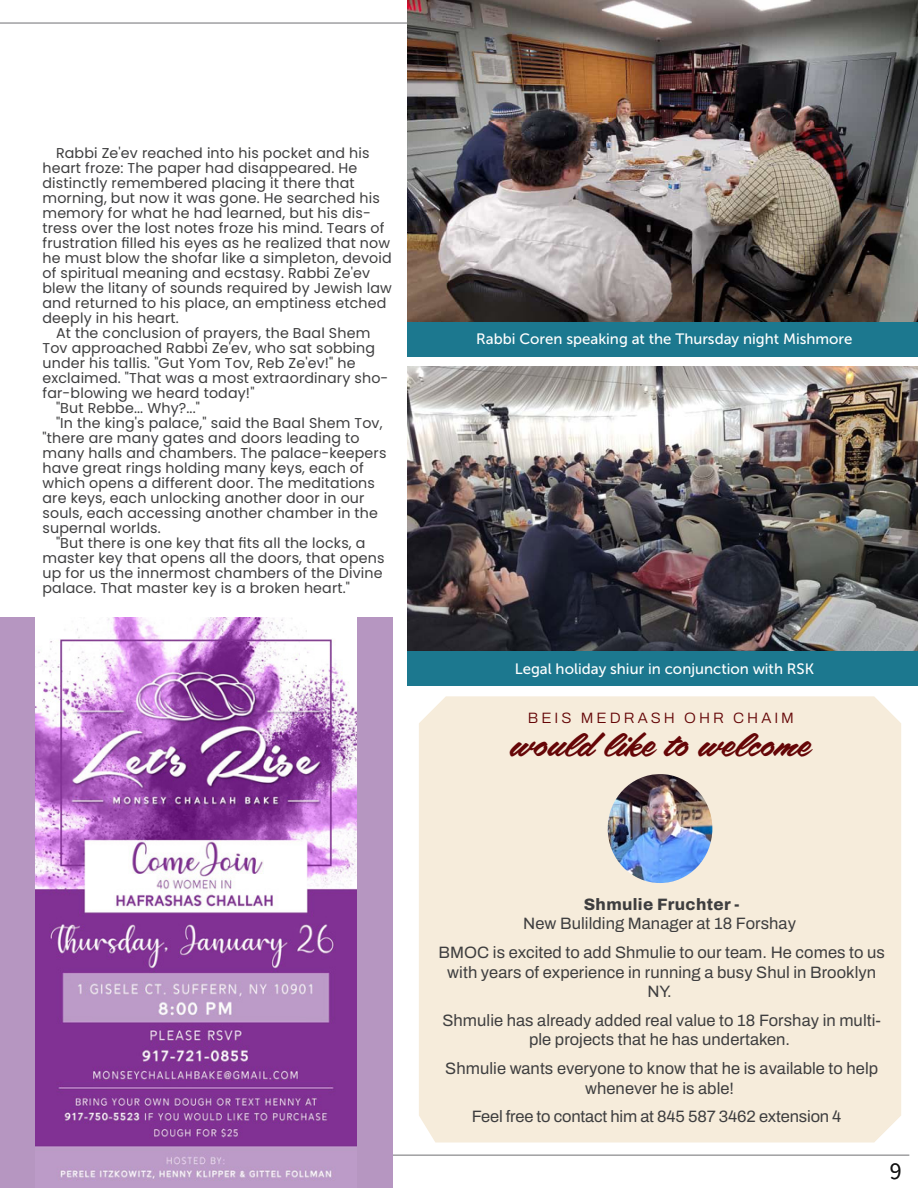
<style>
.page{position:relative;width:918px;height:1188px;background:#fff}
.page>*{position:absolute;margin:0;border:0;box-sizing:border-box;transform-origin:0 0}
.Adobe_Hebrew{font:31.5px "Filmotype La Salle";letter-spacing:.005em;color:#650607}
.t1{font:24px "Assistant";color:#000}
.Adobe_Hebrew-2{font:600 16.5px/19.8px "Archivo";letter-spacing:.005em;color:#3e3e3f;text-align:center}
.t2{font:15px "Museo Sans 500";color:#fff}
.Adobe_Hebrew-3{font:600 15px "Archivo";letter-spacing:.2em;color:#650607}
.Adobe_Hebrew-4{font:14.25px/15px "Poppins";letter-spacing:.01em;color:#3e3e3f}
</style>
<div class="page">
<hr style="left:59px;top:1155px;width:850px;height:1px;background:#6f7073">
<hr style="left:0;top:23px;width:425px;height:1px;background:#6f7073">
<div style="left:407px;top:321px;width:511px;height:36px;background:#1c788f"></div>
<div style="left:407px;top:650px;width:511px;height:36px;background:#1c788f"></div>
<img style="left:407px;top:367px;width:511px;height:283px">
<img style="left:408px;top:0;width:510px;height:321px">
<div style="left:0;top:618px;width:392px;height:570px;background:#b696c1"></div>
<img style="left:36px;top:618px;width:320px;height:563px">
<div style="left:419px;top:696px;width:482px;height:447px;background:#f6ecdb"></div>
<img style="left:608px;top:774px;width:104px;height:109px">
<p class="Adobe_Hebrew-4" style="left:43px;top:145px;width:351px;text-indent:14px">Rabbi Ze'ev reached into his pocket and his heart froze: The paper had disappeared. He distinctly remembered placing it there that morning, but now it was gone. He searched his memory for what he had learned, but his dis&shy;tress over the lost notes froze his mind. Tears of frustration filled his eyes as he realized that now he must blow the shofar like a simpleton, devoid of spiritual meaning and ecstasy. Rabbi Ze'ev blew the litany of sounds required by Jewish law and returned to his place, an emptiness etched deeply in his heart.</p>
<p class="Adobe_Hebrew-4" style="left:43px;top:325px;width:347px;text-indent:13px">At the conclusion of prayers, the Baal Shem Tov approached Rabbi Ze'ev, who sat sobbing under his tallis. "Gut Yom Tov, Reb Ze'ev!" he exclaimed. "That was a most extraordinary sho&shy;far-blowing we heard today!"</p>
<p class="Adobe_Hebrew-4" style="left:56px;top:400px;width:146px">"But Rebbe... Why?..."</p>
<p class="Adobe_Hebrew-4" style="left:43px;top:415px;width:345px;text-indent:13px">"In the king's palace," said the Baal Shem Tov, "there are many gates and doors leading to many halls and chambers. The palace-keepers have great rings holding many keys, each of which opens a different door. The meditations are keys, each unlocking another door in our souls, each accessing another chamber in the supernal worlds.</p>
<p class="Adobe_Hebrew-4" style="left:43px;top:535px;width:344px;text-indent:13px">"But there is one key that fits all the locks, a master key that opens all the doors, that opens up for us the innermost chambers of the Divine palace. That master key is a broken heart."</p>
<p class="t2" style="left:476px;top:331px;width:378px">Rabbi Coren speaking at the Thursday night Mishmore</p>
<p class="t2" style="left:515px;top:660px;width:301px">Legal holiday shiur in conjunction with RSK</p>
<p class="Adobe_Hebrew-3" style="left:528px;top:707px;width:268px">BEIS MEDRASH OHR CHAIM</p>
<p class="Adobe_Hebrew" style="left:509px;top:725px;width:302px">would like to welcome</p>
<p class="Adobe_Hebrew-2" style="left:523px;top:894px;width:274px">Shmulie Fruchter -<br>New Bulilding Manager at 18 Forshay</p>
<p class="Adobe_Hebrew-2" style="left:439px;top:942px;width:448px">BMOC is excited to add Shmulie to our team. He comes to us with years of experience in running a busy Shul in Brooklyn<br>NY.</p>
<p class="Adobe_Hebrew-2" style="left:442px;top:1010px;width:440px">Shmulie has already added real value to 18 Forshay in multi&shy;ple projects that he has undertaken.</p>
<p class="Adobe_Hebrew-2" style="left:445px;top:1058px;width:434px">Shmulie wants everyone to know that he is available to help whenever he is able!</p>
<p class="Adobe_Hebrew-2" style="left:472px;top:1106px;width:371px">Feel free to contact him at 845 587 3462 extension 4</p>
<h2 class="t1" style="left:890px;top:1155px;width:13px">9</h2>
</div>
